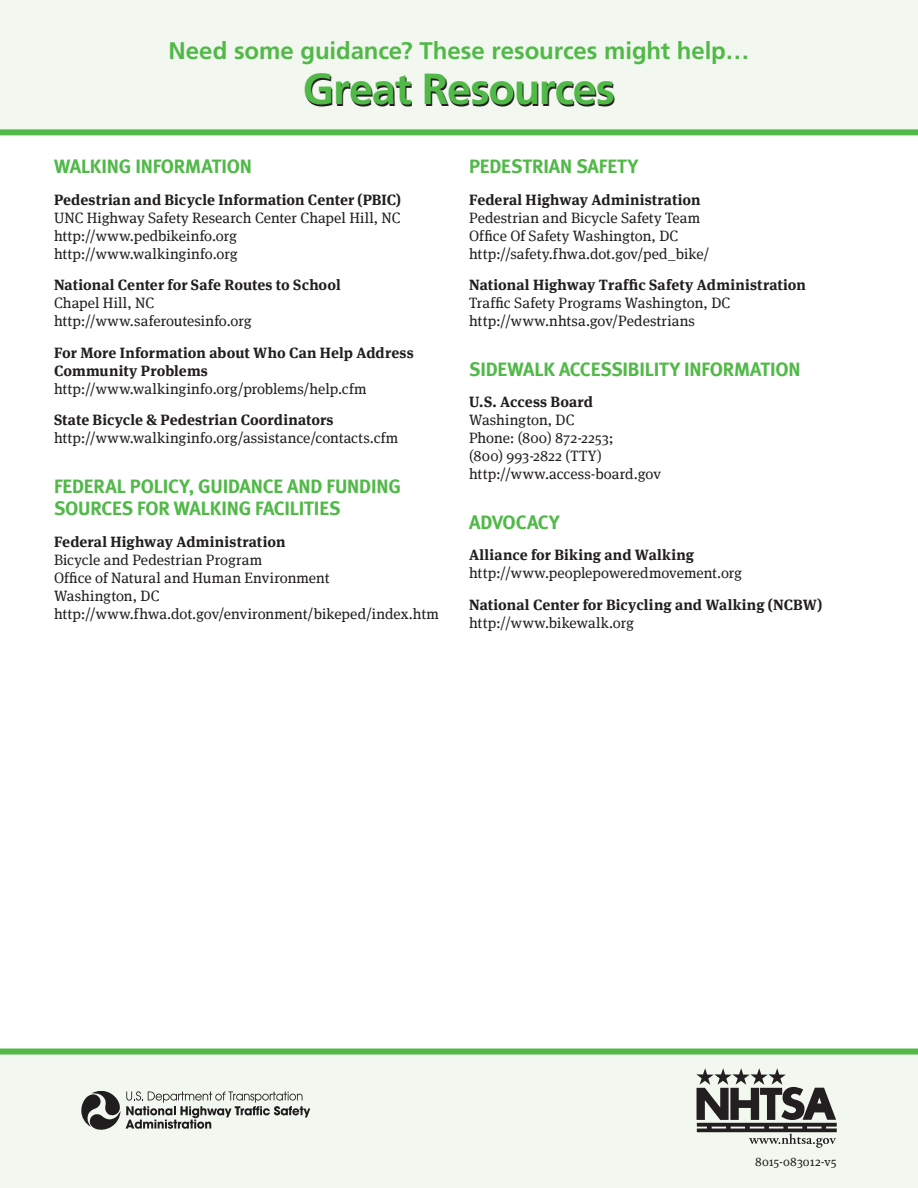
<style>
.page{position:relative;width:918px;height:1188px;background:#fff}
.page>*{position:absolute;margin:0;border:0;box-sizing:border-box;transform-origin:0 0}
.t1{font:700 43.5px "Frutiger LT Std";letter-spacing:-.03em;color:#231f20}
.t2{font:700 24px "Frutiger LT Std";letter-spacing:-.005em;color:#51b948}
.Resource_Category{font:700 19.5px/22.5px "Meta";letter-spacing:-.01em;color:#51b948}
.Resource{font:15px "Meta Serif";letter-spacing:.005em;color:#231f20}
.Resource_Header{font:700 15px/18px "Meta Serif";letter-spacing:.01em;color:#231f20}
.Table_Body{font:12.3px "Meta Serif";letter-spacing:.005em;color:#231f20}
</style>
<div class="page">
<div style="left:0;top:0;width:918px;height:135px;background:#f2f8ef"></div>
<div style="left:0;top:129px;width:918px;height:6px;background:#51b948"></div>
<div style="left:0;top:1052px;width:918px;height:135px;background:#f2f8ef"></div>
<div style="left:0;top:1049px;width:918px;height:6px;background:#51b948"></div>
<svg style="left:696px;top:1068px;width:141px;height:80px"></svg>
<svg style="left:81px;top:1091px;width:229px;height:39px"></svg>
<h1 class="t2" style="left:168px;top:36px;width:583px">Need some guidance? These resources might help…</h1>
<h1 class="t1" style="left:304px;top:65px;width:314px">Great Resources</h1>
<p class="Resource_Category" style="left:54px;top:155px;width:199px">WALKING INFORMATION</p>
<p class="Resource_Header" style="left:54px;top:190px;width:349px">Pedestrian and Bicycle Information Center (PBIC)</p>
<p class="Resource" style="left:54px;top:209px;width:348px">UNC Highway Safety Research Center Chapel Hill, NC</p>
<p class="Resource" style="left:54px;top:227px;width:185px">http://www.pedbikeinfo.org</p>
<p class="Resource" style="left:54px;top:245px;width:185px">http://www.walkinginfo.org</p>
<p class="Resource_Header" style="left:54px;top:276px;width:288px">National Center for Safe Routes to School</p>
<p class="Resource" style="left:54px;top:294px;width:102px">Chapel Hill, NC</p>
<p class="Resource" style="left:54px;top:312px;width:199px">http://www.saferoutesinfo.org</p>
<p class="Resource_Header" style="left:54px;top:343px;width:361px">For More Information about Who Can Help Address<br>Community Problems</p>
<p class="Resource" style="left:54px;top:380px;width:314px">http://www.walkinginfo.org/problems/help.cfm</p>
<p class="Resource_Header" style="left:54px;top:411px;width:281px">State Bicycle &amp; Pedestrian Coordinators</p>
<p class="Resource" style="left:54px;top:429px;width:346px">http://www.walkinginfo.org/assistance/contacts.cfm</p>
<p class="Resource_Category" style="left:54px;top:475px;width:349px">FEDERAL POLICY, GUIDANCE AND FUNDING<br>SOURCES FOR WALKING FACILITIES</p>
<p class="Resource_Header" style="left:54px;top:532px;width:233px">Federal Highway Administration</p>
<p class="Resource" style="left:54px;top:551px;width:210px">Bicycle and Pedestrian Program</p>
<p class="Resource" style="left:54px;top:569px;width:277px">Office of Natural and Human Environment</p>
<p class="Resource" style="left:54px;top:587px;width:107px">Washington, DC</p>
<p class="Resource" style="left:54px;top:605px;width:386px">http://www.fhwa.dot.gov/environment/bikeped/index.htm</p>
<p class="Resource_Category" style="left:469px;top:155px;width:171px">PEDESTRIAN SAFETY</p>
<p class="Resource_Header" style="left:469px;top:190px;width:233px">Federal Highway Administration</p>
<p class="Resource" style="left:469px;top:209px;width:233px">Pedestrian and Bicycle Safety Team</p>
<p class="Resource" style="left:469px;top:227px;width:211px">Office Of Safety Washington, DC</p>
<p class="Resource" style="left:469px;top:245px;width:242px">http://safety.fhwa.dot.gov/ped_bike/</p>
<p class="Resource_Header" style="left:469px;top:276px;width:338px">National Highway Traffic Safety Administration</p>
<p class="Resource" style="left:469px;top:294px;width:263px">Traffic Safety Programs Washington, DC</p>
<p class="Resource" style="left:469px;top:312px;width:227px">http://www.nhtsa.gov/Pedestrians</p>
<p class="Resource_Category" style="left:469px;top:358px;width:333px">SIDEWALK ACCESSIBILITY INFORMATION</p>
<p class="Resource_Header" style="left:469px;top:393px;width:125px">U.S. Access Board</p>
<p class="Resource" style="left:469px;top:411px;width:107px">Washington, DC</p>
<p class="Resource" style="left:469px;top:429px;width:146px">Phone: (800) 872-2253;</p>
<p class="Resource" style="left:469px;top:447px;width:134px">(800) 993-2822 (TTY)</p>
<p class="Resource" style="left:469px;top:465px;width:193px">http://www.access-board.gov</p>
<p class="Resource_Category" style="left:469px;top:511px;width:92px">ADVOCACY</p>
<p class="Resource_Header" style="left:469px;top:546px;width:227px">Alliance for Biking and Walking</p>
<p class="Resource" style="left:469px;top:564px;width:275px">http://www.peoplepoweredmovement.org</p>
<p class="Resource_Header" style="left:469px;top:595px;width:355px">National Center for Bicycling and Walking (NCBW)</p>
<p class="Resource" style="left:469px;top:614px;width:166px">http://www.bikewalk.org</p>
<p class="Table_Body" style="left:755px;top:1155px;width:83px">8015-083012-v5</p>
</div>
